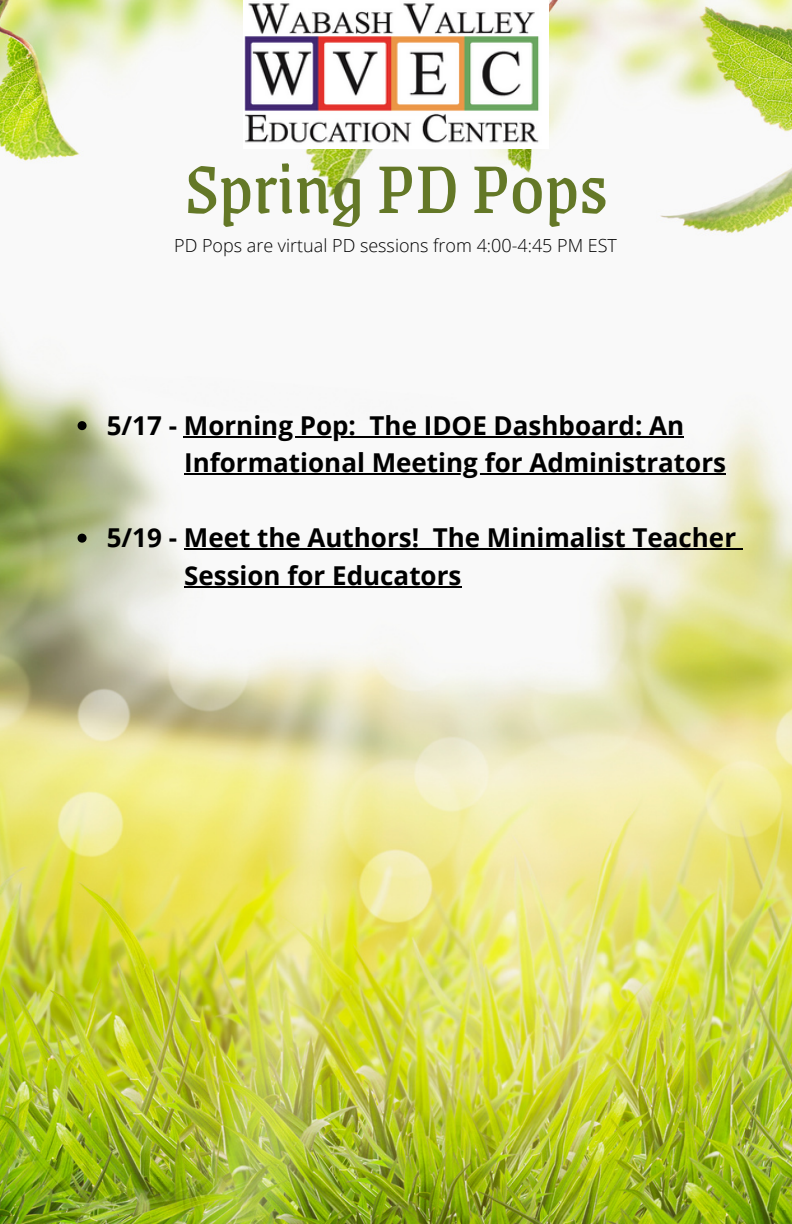
<style>
.page{position:relative;width:792px;height:1224px;background:#fff}
.page>*{position:absolute;margin:0;border:0;box-sizing:border-box;transform-origin:0 0}
.t1{font:76.8px "Grenze";color:#647827}
.t2{font:700 26px "Open Sans";color:#000}
.t3{font:300 18px "Open Sans";color:#000}
</style>
<div class="page">
<img style="left:0;top:0;width:792px;height:1224px">
<img style="left:244px;top:0;width:304px;height:148px">
<svg style="left:78px;top:421px;width:9px;height:9px"></svg>
<hr style="left:184px;top:436px;width:172px;height:2px;background:#000">
<svg style="left:356px;top:436px;width:14px;height:2px"></svg>
<hr style="left:370px;top:436px;width:314px;height:2px;background:#000">
<svg style="left:78px;top:534px;width:9px;height:9px"></svg>
<svg style="left:184px;top:549px;width:24px;height:1px"></svg>
<hr style="left:208px;top:549px;width:211px;height:1px;background:#000">
<svg style="left:419px;top:549px;width:14px;height:1px"></svg>
<hr style="left:433px;top:549px;width:303px;height:1px;background:#000">
<hr style="left:184px;top:474px;width:542px;height:1px;background:#000">
<hr style="left:184px;top:586px;width:277px;height:2px;background:#000">
<p class="t1" style="left:185px;top:129px;width:424px">Spring PD Pops</p>
<p class="t3" style="left:174px;top:233px;width:444px">PD Pops are virtual PD sessions from 4:00-4:45 PM EST</p>
<p class="t2" style="left:107px;top:407px;width:579px">5/17 - Morning Pop: The IDOE Dashboard: An</p>
<p class="t2" style="left:184px;top:444px;width:543px">Informational Meeting for Administrators</p>
<p class="t2" style="left:107px;top:519px;width:631px">5/19 - Meet the Authors! The Minimalist Teacher</p>
<p class="t2" style="left:184px;top:557px;width:279px">Session for Educators</p>
</div>
